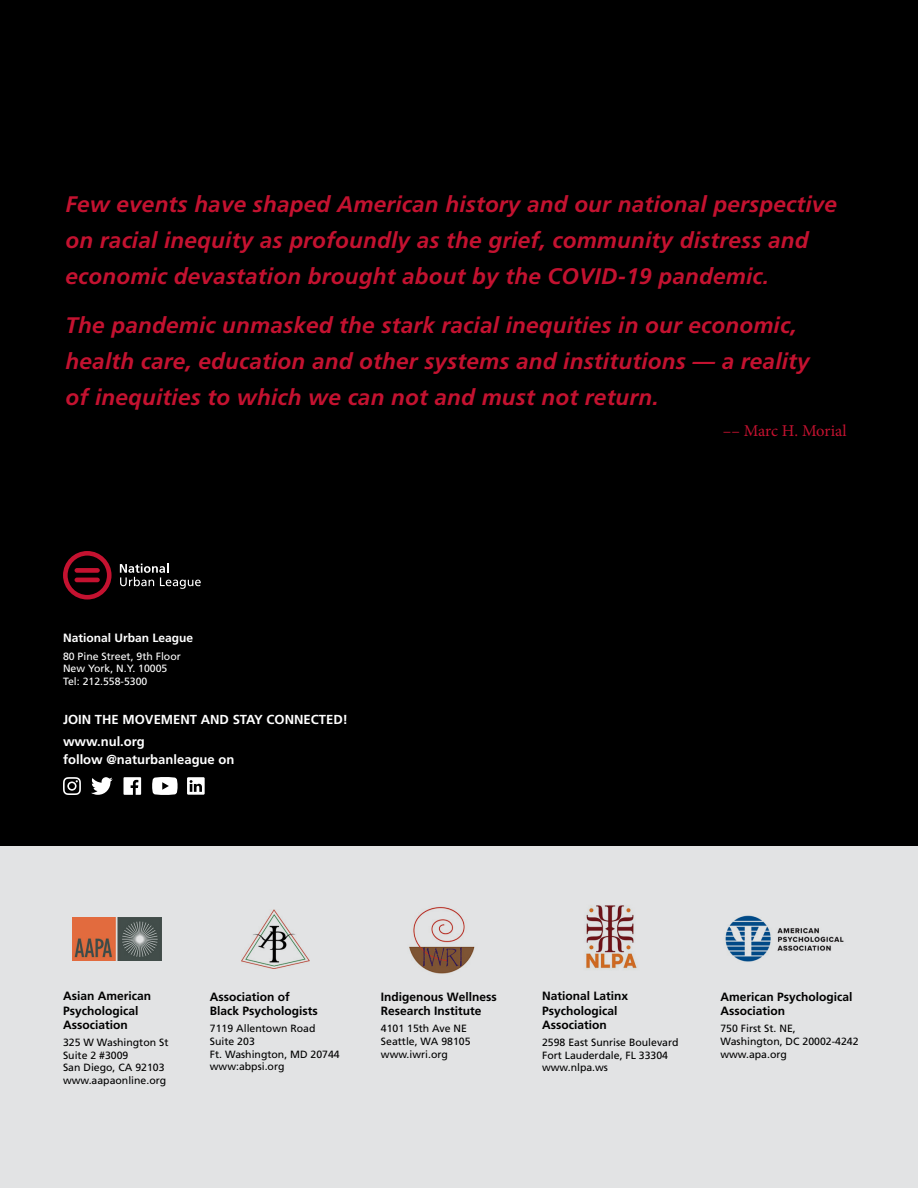
<style>
.page{position:relative;width:918px;height:1188px;background:#000}
.page>*{position:absolute;margin:0;border:0;box-sizing:border-box;transform-origin:0 0}
.t1{font:italic 700 22.5px/36px "Frutiger";letter-spacing:.01em;color:#c41230}
.t2{font:16.5px "Minion Pro";letter-spacing:-.01em;color:#c41230}
.t3{font:700 13.05px/21.6px "Frutiger";color:#fff}
.t4{font:700 12px/14.4px "Frutiger";color:#000}
.t5{font:700 12px "Frutiger";color:#fff}
.t6{font:10.5px/12.6px "Frutiger";color:#000}
.t7{font:10.5px/12.6px "Frutiger";color:#fff}
</style>
<div class="page">
<div style="left:0;top:847px;width:918px;height:341px;background:#e2e3e4"></div>
<img style="left:242px;top:909px;width:68px;height:59px">
<img style="left:586px;top:905px;width:51px;height:65px">
<img style="left:72px;top:917px;width:89px;height:44px">
<img style="left:725px;top:915px;width:119px;height:47px">
<img style="left:409px;top:907px;width:66px;height:67px">
<svg style="left:91px;top:777px;width:22px;height:18px"></svg>
<svg style="left:124px;top:777px;width:17px;height:18px"></svg>
<svg style="left:63px;top:777px;width:18px;height:18px"></svg>
<svg style="left:152px;top:777px;width:26px;height:18px"></svg>
<svg style="left:187px;top:777px;width:18px;height:18px"></svg>
<svg style="left:120px;top:563px;width:81px;height:26px"></svg>
<svg style="left:63px;top:551px;width:49px;height:49px"></svg>
<div style="left:75px;top:568px;width:25px;height:5px;background:#c41230;border-radius:2px"></div>
<hr style="left:75px;top:578px;width:25px;height:4px;background:#c41230;border-radius:2px">
<p class="t1" style="left:66px;top:186px;width:773px">Few events have shaped American history and our national perspective on racial inequity as profoundly as the grief, community distress and economic devastation brought about by the COVID-19 pandemic.</p>
<p class="t1" style="left:66px;top:307px;width:746px">The pandemic unmasked the stark racial inequities in our economic, health care, education and other systems and institutions — a reality of inequities to which we can not and must not return.</p>
<p class="t2" style="left:723px;top:419px;width:125px">–– Marc H. Morial</p>
<p class="t5" style="left:63px;top:631px;width:132px">National Urban League</p>
<p class="t7" style="left:63px;top:650px;width:119px">80 Pine Street, 9th Floor<br>New York, N.Y. 10005<br>Tel: 212.558-5300</p>
<p class="t3" style="left:63px;top:709px;width:286px">JOIN THE MOVEMENT AND STAY CONNECTED! www.nul.org</p>
<p class="t3" style="left:63px;top:748px;width:173px">follow @naturbanleague on</p>
<p class="t4" style="left:63px;top:989px;width:90px">Asian American<br>Psychological<br>Association</p>
<p class="t6" style="left:63px;top:1036px;width:107px">325 W Washington St<br>Suite 2 #3009<br>San Diego, CA 92103 www.aapaonline.org</p>
<p class="t4" style="left:210px;top:989px;width:109px">Association of<br>Black Psychologists</p>
<p class="t6" style="left:210px;top:1022px;width:131px">7119 Allentown Road<br>Suite 203<br>Ft. Washington, MD 20744 www:abpsi.org</p>
<p class="t4" style="left:381px;top:989px;width:117px">Indigenous Wellness<br>Research Institute</p>
<p class="t6" style="left:381px;top:1022px;width:91px">4101 15th Ave NE<br>Seattle, WA 98105 www.iwri.org</p>
<p class="t4" style="left:542px;top:989px;width:88px">National Latinx<br>Psychological<br>Association</p>
<p class="t6" style="left:542px;top:1036px;width:138px">2598 East Sunrise Boulevard<br>Fort Lauderdale, FL 33304 www.nlpa.ws</p>
<p class="t4" style="left:720px;top:989px;width:134px">American Psychological<br>Association</p>
<p class="t6" style="left:720px;top:1022px;width:140px">750 First St. NE,<br>Washington, DC 20002-4242 www.apa.org</p>
</div>
